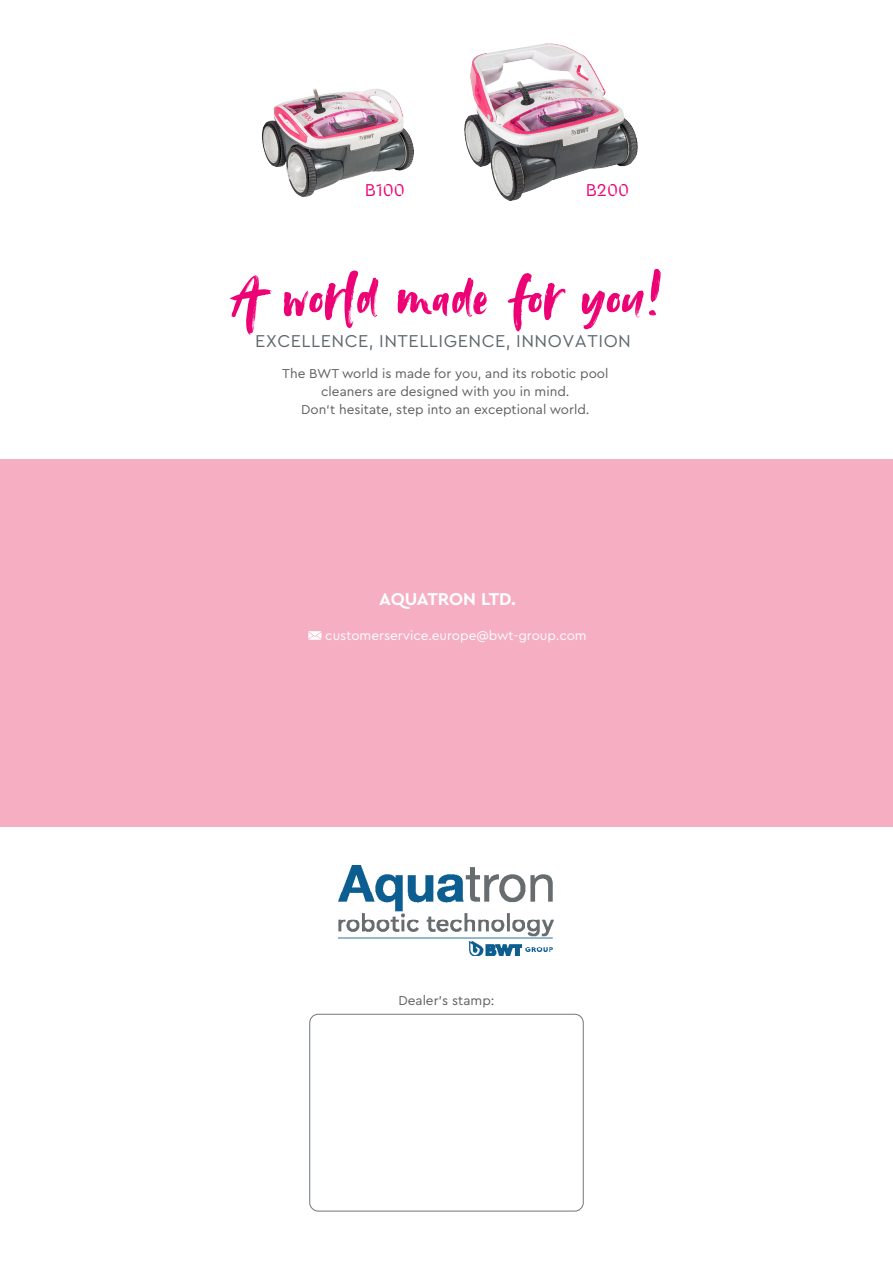
<style>
.page{position:relative;width:893px;height:1263px;background:#fff}
.page>*{position:absolute;margin:0;border:0;box-sizing:border-box;transform-origin:0 0}
.t1{font:64.8px "Avallon";letter-spacing:.01em;color:#ed0275;scale:1.05 1}
.ArticelHeadline{font:18px "Cera PRO";letter-spacing:.03em;color:#5f696f}
.Best-Nummern{font:700 18px "Cera PRO";letter-spacing:-.015em;color:#fff}
.t2{font:18px "Cera Stencil PRO";color:#ed0275}
.Fliesstext_BWT{font:13.5px/18px "Cera PRO";color:#5f5f62;text-align:center}
.Best-Nummern-2{font:13.5px "Cera PRO";color:#fff}
</style>
<div class="page">
<div style="left:309px;top:1014px;width:275px;height:197px;border:1px solid #6e777d;border-radius:9px"></div>
<div style="left:0;top:459px;width:893px;height:368px;background:#f6aec2"></div>
<img style="left:262px;top:88px;width:152px;height:108px">
<img style="left:465px;top:44px;width:172px;height:156px">
<img style="left:338px;top:865px;width:216px;height:91px">
<svg style="left:308px;top:631px;width:13px;height:9px"></svg>
<p class="t2" style="left:365px;top:178px;width:42px">B100</p>
<p class="t2" style="left:586px;top:178px;width:45px">B200</p>
<p class="t1" style="left:230px;top:255px;width:413px">A world made for you!</p>
<p class="ArticelHeadline" style="left:255px;top:329px;width:377px">EXCELLENCE, INTELLIGENCE, INNOVATION</p>
<p class="Fliesstext_BWT" style="left:282px;top:364px;width:328px">The BWT world is made for you, and its robotic pool cleaners are designed with you in mind.</p>
<p class="Fliesstext_BWT" style="left:301px;top:400px;width:290px">Don‘t hesitate, step into an exceptional world.</p>
<p class="Best-Nummern" style="left:379px;top:587px;width:138px">AQUATRON LTD.</p>
<p class="Best-Nummern-2" style="left:325px;top:626px;width:263px">customerservice.europe@bwt-group.com</p>
<p class="Fliesstext_BWT" style="left:398px;top:991px;width:98px">Dealer’s stamp:</p>
</div>
